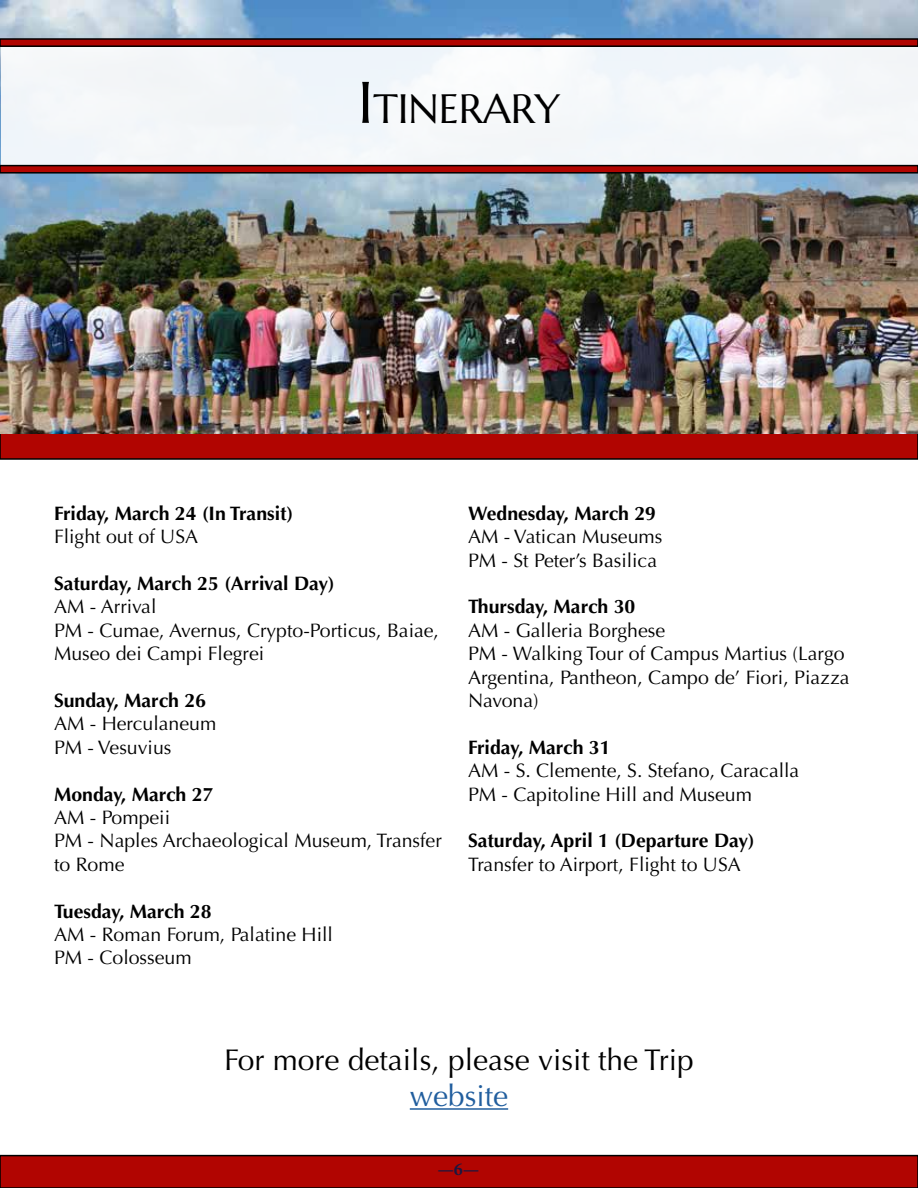
<style>
.page{position:relative;width:918px;height:1188px;background:#fff}
.page>*{position:absolute;margin:0;border:0;box-sizing:border-box;transform-origin:0 0}
.t1{font:40.95px "Marcellus SC";color:#000}
.t2{font:30px "Optima";color:#000}
.t3{font:30px "Optima";color:#215e9e}
.t4{font:19.5px/23.4px "Optima";color:#000}
.t5{font:700 19.5px "Optima";color:#000}
.t6{font:700 18px "Minion Pro";color:#1c1740}
.s1{font-size:58.5px}
</style>
<div class="page">
<div style="left:0;top:0;width:918px;height:459px;background:#b10501"></div>
<div style="left:0;top:1156px;width:918px;height:32px;background:#b10501"></div>
<div style="left:0;top:1155px;width:918px;height:33px;border:2px solid #000"></div>
<img style="left:0;top:1px;width:918px;height:433px">
<div style="left:1px;top:44px;width:917px;height:121px;background:#f4f7fa"></div>
<div style="left:0;top:39px;width:918px;height:7px;background:#b10501"></div>
<div style="left:0;top:38px;width:918px;height:9px;border:2px solid #000"></div>
<div style="left:0;top:166px;width:918px;height:7px;background:#b10501"></div>
<div style="left:0;top:165px;width:918px;height:9px;border:2px solid #000"></div>
<hr style="left:410px;top:1108px;width:98px;height:2px;background:#215e9e">
<h1 class="t1" style="left:358px;top:83px;width:204px"><span class="s1">I</span>TINERARY</h1>
<p class="t5" style="left:54px;top:502px;width:241px">Friday, March 24 (In Transit)</p>
<p class="t4" style="left:54px;top:525px;width:146px">Flight out of USA</p>
<p class="t5" style="left:54px;top:572px;width:282px">Saturday, March 25 (Arrival Day)</p>
<p class="t4" style="left:54px;top:595px;width:387px">AM - Arrival<br>PM - Cumae, Avernus, Crypto-Porticus, Baiae,<br>Museo dei Campi Flegrei</p>
<p class="t5" style="left:54px;top:689px;width:154px">Sunday, March 26</p>
<p class="t4" style="left:54px;top:712px;width:164px">AM - Herculaneum<br>PM - Vesuvius</p>
<p class="t5" style="left:54px;top:783px;width:161px">Monday, March 27</p>
<p class="t4" style="left:54px;top:806px;width:389px">AM - Pompeii<br>PM - Naples Archaeological Museum, Transfer to Rome</p>
<p class="t5" style="left:54px;top:900px;width:159px">Tuesday, March 28</p>
<p class="t4" style="left:54px;top:923px;width:281px">AM - Roman Forum, Palatine Hill<br>PM - Colosseum</p>
<p class="t5" style="left:468px;top:502px;width:190px">Wednesday, March 29</p>
<p class="t4" style="left:468px;top:525px;width:196px">AM - Vatican Museums<br>PM - St Peter’s Basilica</p>
<p class="t5" style="left:468px;top:595px;width:169px">Thursday, March 30</p>
<p class="t4" style="left:468px;top:619px;width:383px">AM - Galleria Borghese<br>PM - Walking Tour of Campus Martius (Largo<br>Argentina, Pantheon, Campo de’ Fiori, Piazza<br>Navona)</p>
<p class="t5" style="left:468px;top:736px;width:144px">Friday, March 31</p>
<p class="t4" style="left:468px;top:759px;width:333px">AM - S. Clemente, S. Stefano, Caracalla<br>PM - Capitoline Hill and Museum</p>
<p class="t5" style="left:468px;top:829px;width:288px">Saturday, April 1 (Departure Day)</p>
<p class="t4" style="left:468px;top:853px;width:274px">Transfer to Airport, Flight to USA</p>
<h2 class="t2" style="left:224px;top:1042px;width:471px">For more details, please visit the Trip</h2>
<h2 class="t3" style="left:410px;top:1078px;width:100px">website</h2>
<p class="t6" style="left:437px;top:1156px;width:44px">—6—</p>
</div>
